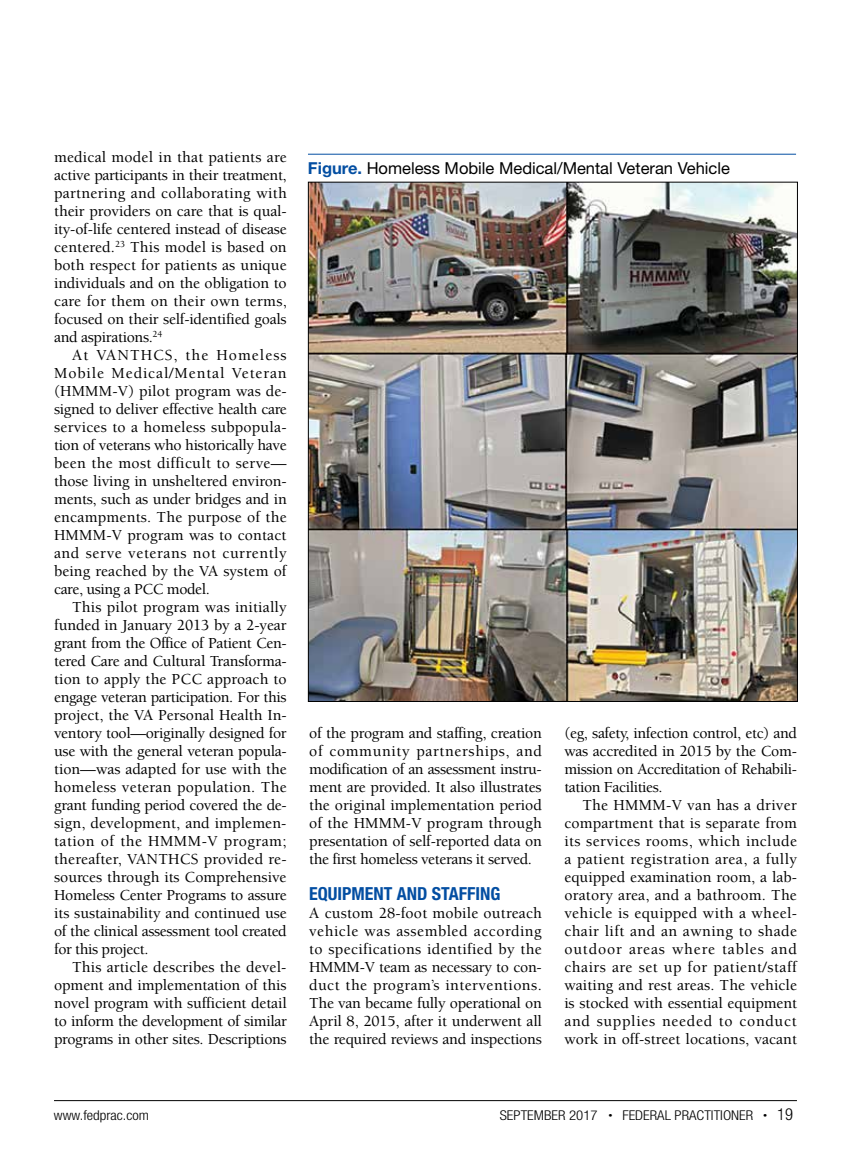
<style>
.page{position:relative;width:851px;height:1161px;background:#fff}
.page>*{position:absolute;margin:0;border:0;box-sizing:border-box;transform-origin:0 0}
.t1{font:700 condensed 18px "Helvetica Neue LT Std";color:#034ea2}
.t2{font:16.5px "Helvetica Neue LT Std";color:#000}
.t3{font:500 15.75px/18px "Berkeley Std";letter-spacing:-.02em;color:#000;text-align:justify}
.t4{font:300 condensed 13.5px "Helvetica Neue LT Std";color:#000;scale:1.1 1}
.s1{font-weight:700;color:#034ea2}
.s2{font-size:7.5px}
.s3{font-size:16.5px}
</style>
<div class="page">
<hr style="left:54px;top:1100px;width:742px;height:1px;background:#000">
<img style="left:310px;top:184px;width:485px;height:516px">
<hr style="left:308px;top:154px;width:488px;height:1px;background:#034ea2">
<p class="t3" style="left:54px;top:148px;width:234px">medical model in that patients are active participants in their treatment, partnering and collaborating with their providers on care that is qual&shy;ity-of-life centered instead of disease centered.<sup>23</sup> This model is based on both respect for patients as unique individuals and on the obligation to care for them on their own terms, focused on their self-identified goals and aspirations.<sup>24</sup></p>
<p class="t3" style="left:54px;top:346px;width:234px;text-indent:18px">At VANTHCS, the Homeless Mobile Medical/Mental Veteran (HMMM-V) pilot program was de&shy;signed to deliver effective health care services to a homeless subpopula&shy;tion of veterans who historically have been the most difficult to serve— those living in unsheltered environ&shy;ments, such as under bridges and in encampments. The purpose of the HMMM-V program was to contact and serve veterans not currently being reached by the VA system of care, using a PCC model.</p>
<p class="t3" style="left:54px;top:598px;width:234px;text-indent:18px">This pilot program was initially funded in January 2013 by a 2-year grant from the Office of Patient Cen&shy;tered Care and Cultural Transforma&shy;tion to apply the PCC approach to engage veteran participation. For this project, the VA Personal Health In&shy;ventory tool—originally designed for use with the general veteran popula&shy;tion—was adapted for use with the homeless veteran population. The grant funding period covered the de&shy;sign, development, and implemen&shy;tation of the HMMM-V program; thereafter, VANTHCS provided re&shy;sources through its Comprehensive Homeless Center Programs to assure its sustainability and continued use of the clinical assessment tool created for this project.</p>
<p class="t3" style="left:54px;top:958px;width:234px;text-indent:18px">This article describes the devel&shy;opment and implementation of this novel program with sufficient detail to inform the development of similar programs in other sites. Descriptions</p>
<p class="t2" style="left:308px;top:158px;width:423px"><span class="s1">Figure.</span> Homeless Mobile Medical/Mental Veteran Vehicle</p>
<p class="t3" style="left:309px;top:724px;width:234px">of the program and staffing, creation of community partnerships, and modification of an assessment instru&shy;ment are provided. It also illustrates the original implementation period of the HMMM-V program through presentation of self-reported data on the first homeless veterans it served.</p>
<p class="t1" style="left:309px;top:883px;width:193px">EQUIPMENT AND STAFFING</p>
<p class="t3" style="left:309px;top:904px;width:234px">A custom 28-foot mobile outreach vehicle was assembled according to specifications identified by the HMMM-V team as necessary to con&shy;duct the program’s interventions.<br>The van became fully operational on April 8, 2015, after it underwent all the required reviews and inspections</p>
<p class="t3" style="left:564px;top:724px;width:234px">(eg, safety, infection control, etc) and was accredited in 2015 by the Com&shy;mission on Accreditation of Rehabili&shy;tation Facilities.</p>
<p class="t3" style="left:564px;top:796px;width:234px;text-indent:18px">The HMMM-V van has a driver compartment that is separate from its services rooms, which include a patient registration area, a fully equipped examination room, a lab&shy;oratory area, and a bathroom. The vehicle is equipped with a wheel&shy;chair lift and an awning to shade outdoor areas where tables and chairs are set up for patient/staff waiting and rest areas. The vehicle is stocked with essential equipment and supplies needed to conduct work in off-street locations, vacant</p>
<p class="t4" style="left:54px;top:1107px;width:88px">www.fedprac.com</p>
<p class="t4" style="left:500px;top:1107px;width:268px">SEPTEMBER 2017 <span class="s2">•</span> FEDERAL PRACTITIONER <span class="s2">•</span> <span class="s3">19</span></p>
</div>
